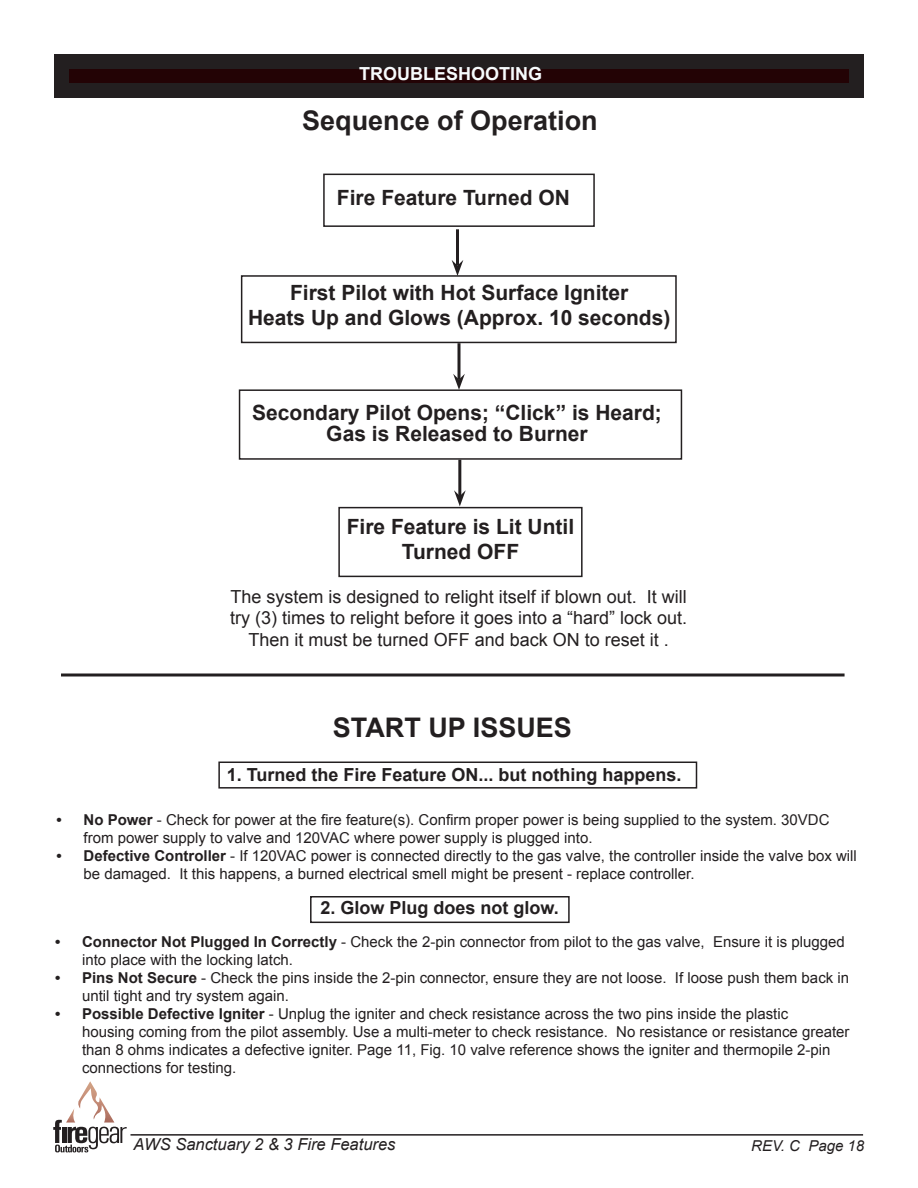
<style>
.page{position:relative;width:918px;height:1188px;background:#fff}
.page>*{position:absolute;margin:0;border:0;box-sizing:border-box;transform-origin:0 0}
.t1{font:700 27px "Arial";color:#231f20}
.t2{font:700 21px/21px "Arial";color:#231f20;text-align:center}
.t3{font:18px/21.6px "Arial";color:#231f20;text-align:center}
.t4{font:700 18px "Arial";color:#231f20}
.t5{font:700 18px "Arial";color:#f6fafc}
.t6{font:italic 16.5px "Arial";color:#231f20}
.t7{font:15px/18px "Arial";color:#231f20}
.t8{font:italic 15px "Arial";color:#231f20}
.s1{font-weight:700}
</style>
<div class="page">
<hr style="left:130px;top:1134px;width:733px;height:2px;background:#231f20">
<svg style="left:53px;top:1081px;width:74px;height:71px"></svg>
<div style="left:62px;top:62px;width:794px;height:28px;background:#230305"></div>
<div style="left:54px;top:54px;width:810px;height:44px;border:15px solid #231f20"></div>
<div style="left:323px;top:174px;width:272px;height:53px;border:2px solid #231f20"></div>
<div style="left:241px;top:275px;width:436px;height:68px;border:2px solid #231f20"></div>
<div style="left:239px;top:389px;width:443px;height:71px;border:2px solid #231f20"></div>
<div style="left:338px;top:507px;width:245px;height:70px;border:2px solid #231f20"></div>
<hr style="left:456px;top:229px;width:3px;height:37px;background:#231f20">
<svg style="left:452px;top:260px;width:11px;height:16px"></svg>
<hr style="left:458px;top:343px;width:2px;height:36px;background:#231f20">
<svg style="left:453px;top:374px;width:12px;height:16px"></svg>
<hr style="left:458px;top:460px;width:3px;height:36px;background:#231f20">
<svg style="left:454px;top:490px;width:12px;height:16px"></svg>
<div style="left:218px;top:762px;width:479px;height:27px;border:2px solid #231f20"></div>
<div style="left:310px;top:896px;width:260px;height:27px;border:2px solid #231f20"></div>
<hr style="left:61px;top:674px;width:784px;height:2px;background:#231f20">
<p class="t5" style="left:359px;top:62px;width:185px">TROUBLESHOOTING</p>
<p class="t1" style="left:302px;top:103px;width:297px">Sequence of Operation</p>
<p class="t2" style="left:337px;top:188px;width:234px">Fire Feature Turned ON</p>
<p class="t2" style="left:290px;top:283px;width:340px">First Pilot with Hot Surface Igniter</p>
<p class="t2" style="left:248px;top:308px;width:424px">Heats Up and Glows (Approx. 10 seconds)</p>
<p class="t2" style="left:252px;top:403px;width:411px">Secondary Pilot Opens; “Click” is Heard;<br>Gas is Released to Burner</p>
<p class="t2" style="left:347px;top:514px;width:229px;line-height:25.2px">Fire Feature is Lit Until<br>Turned OFF</p>
<p class="t3" style="left:230px;top:586px;width:459px">The system is designed to relight itself if blown out. It will try (3) times to relight before it goes into a “hard” lock out.<br>Then it must be turned OFF and back ON to reset it .</p>
<p class="t1" style="left:333px;top:710px;width:241px">START UP ISSUES</p>
<p class="t4" style="left:227px;top:763px;width:456px">1. Turned the Fire Feature ON... but nothing happens.</p>
<p class="t7" style="left:84px;top:811px;width:748px;text-indent:-27px"><span class="s1">• No Power</span> - Check for power at the fire feature(s). Confirm proper power is being supplied to the system. 30VDC from power supply to valve and 120VAC where power supply is plugged into.</p>
<p class="t7" style="left:84px;top:847px;width:775px;text-indent:-27px"><span class="s1">• Defective Controller</span> - If 120VAC power is connected directly to the gas valve, the controller inside the valve box will be damaged. It this happens, a burned electrical smell might be present - replace controller.</p>
<p class="t4" style="left:321px;top:896px;width:240px">2. Glow Plug does not glow.</p>
<p class="t7" style="left:82px;top:933px;width:764px;text-indent:-27px"><span class="s1">• Connector Not Plugged In Correctly</span> - Check the 2-pin connector from pilot to the gas valve, Ensure it is plugged into place with the locking latch.</p>
<p class="t7" style="left:82px;top:969px;width:769px;text-indent:-27px"><span class="s1">• Pins Not Secure</span> - Check the pins inside the 2-pin connector, ensure they are not loose. If loose push them back in until tight and try system again.</p>
<p class="t7" style="left:82px;top:1005px;width:769px;text-indent:-27px"><span class="s1">• Possible Defective Igniter</span> - Unplug the igniter and check resistance across the two pins inside the plastic<br>housing coming from the pilot assembly. Use a multi-meter to check resistance. No resistance or resistance greater than 8 ohms indicates a defective igniter. Page 11, Fig. 10 valve reference shows the igniter and thermopile 2-pin connections for testing.</p>
<p class="t6" style="left:134px;top:1134px;width:263px">AWS Sanctuary 2 &amp; 3 Fire Features</p>
<p class="t8" style="left:751px;top:1136px;width:115px">REV. C Page 18</p>
</div>
